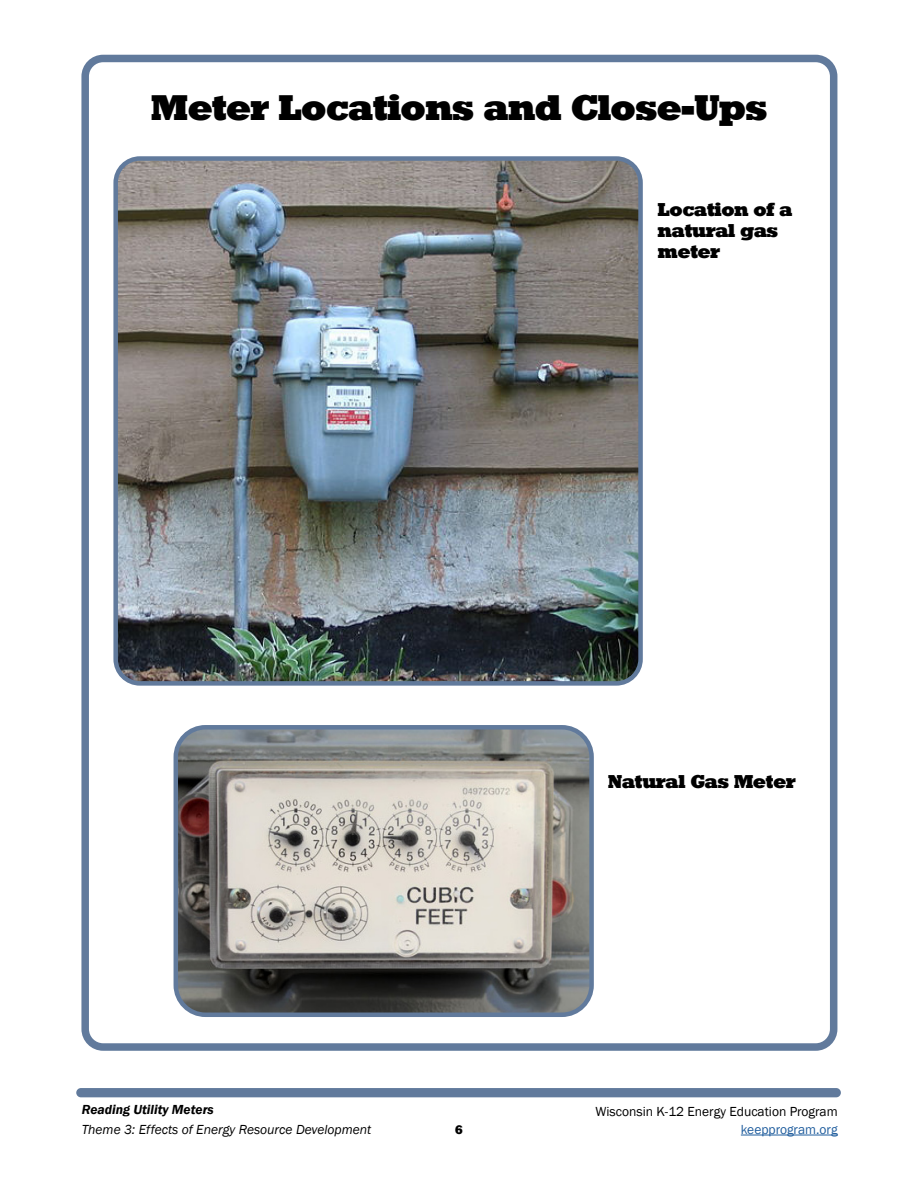
<style>
.page{position:relative;width:918px;height:1188px;background:#fff}
.page>*{position:absolute;margin:0;border:0;box-sizing:border-box;transform-origin:0 0}
.t1{font:34.5px "Roland";color:#000}
.t2{font:18px/21px "Roland";color:#000}
.t3{font:italic 13.5px "Franklin Gothic";color:#000}
.t4{font:13.5px "Franklin Gothic";color:#000}
.t5{font:italic 600 13.5px "Franklin Gothic";color:#000}
.t6{font:13.5px "Franklin Gothic";color:#215e9e}
.t7{font:12px "Roland";color:#000}
</style>
<div class="page">
<div style="left:76px;top:1088px;width:765px;height:9px;background:#617a9c;border-radius:5px"></div>
<hr style="left:741px;top:1135px;width:97px;height:1px;background:#215e9e">
<div style="left:81px;top:55px;width:756px;height:996px;border:8px solid #617a9c;border-radius:18px"></div>
<img style="left:179px;top:730px;width:410px;height:282px">
<div style="left:174px;top:725px;width:420px;height:292px;border:4px solid #617a9c;border-radius:30px"></div>
<img style="left:118px;top:161px;width:520px;height:520px">
<div style="left:113px;top:156px;width:530px;height:530px;border:4px solid #617a9c;border-radius:24px"></div>
<h1 class="t1" style="left:151px;top:88px;width:617px">Meter Locations and Close-Ups</h1>
<h2 class="t2" style="left:658px;top:199px;width:136px">Location of a natural gas meter</h2>
<p class="t5" style="left:82px;top:1101px;width:134px">Reading Utility Meters</p>
<h2 class="t2" style="left:608px;top:772px;width:189px">Natural Gas Meter</h2>
<p class="t4" style="left:596px;top:1103px;width:244px">Wisconsin K-12 Energy Education Program</p>
<p class="t3" style="left:82px;top:1121px;width:291px">Theme 3: Effects of Energy Resource Development</p>
<p class="t6" style="left:741px;top:1121px;width:98px">keepprogram.org</p>
<p class="t7" style="left:455px;top:1123px;width:9px">6</p>
</div>
